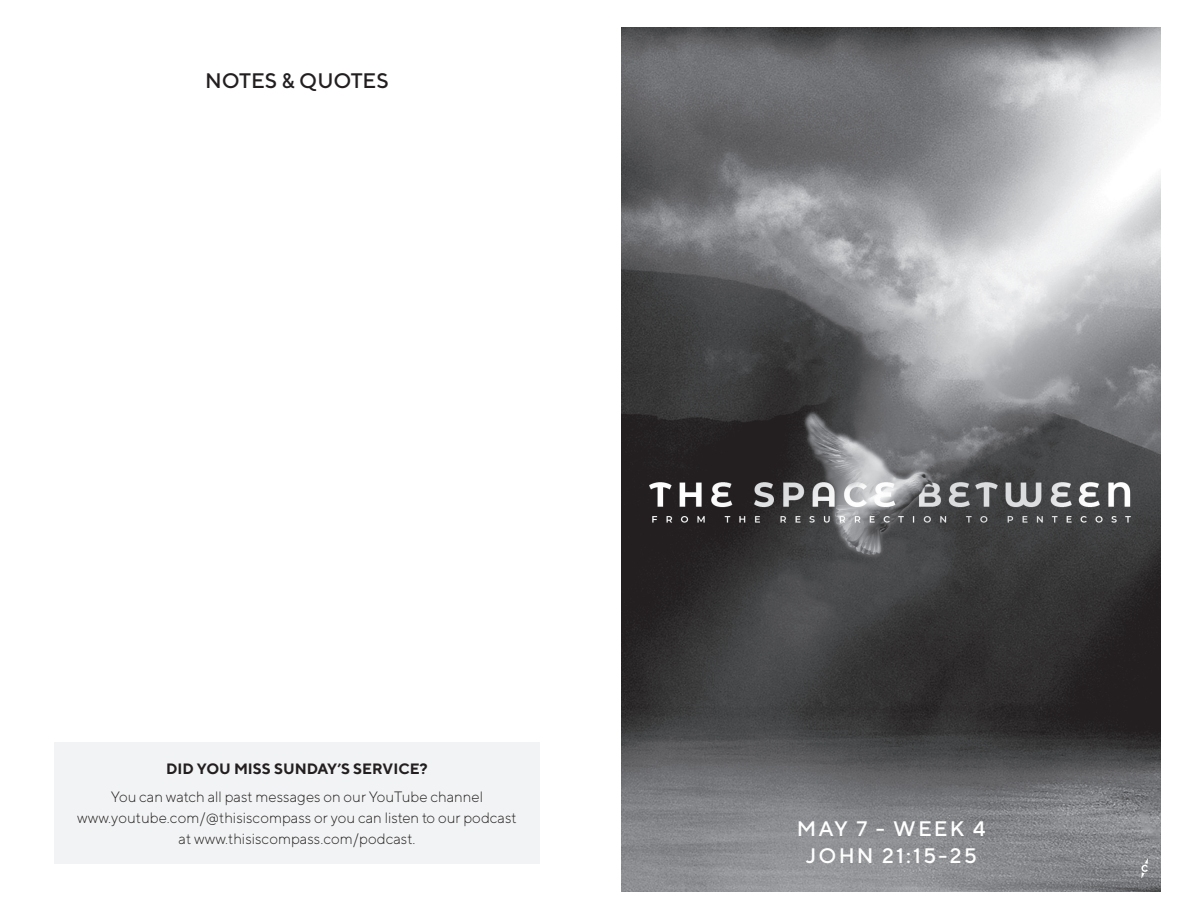
<style>
.page{position:relative;width:1188px;height:918px;background:#fff}
.page>*{position:absolute;margin:0;border:0;box-sizing:border-box;transform-origin:0 0}
.t1{font:500 21px/26.8px "TT Norms";letter-spacing:.1em;color:#fff;text-align:center}
.t2{font:500 21px "TT Norms";color:#231f20}
.t3{font:300 15px/21px "TT Norms";color:#231f20;text-align:center}
.t4{font:700 15px "TT Norms";color:#231f20}
</style>
<div class="page">
<img style="left:621px;top:28px;width:540px;height:864px">
<div style="left:54px;top:742px;width:486px;height:122px;background:#f2f3f4"></div>
<svg style="left:1141px;top:858px;width:7px;height:21px"></svg>
<h1 class="t2" style="left:205px;top:68px;width:185px">NOTES &amp; QUOTES</h1>
<p class="t4" style="left:166px;top:759px;width:263px">DID YOU MISS SUNDAY’S SERVICE?</p>
<p class="t3" style="left:77px;top:786px;width:441px">You can watch all past messages on our YouTube channel www.youtube.com/@thisiscompass or you can listen to our podcast at www.thisiscompass.com/podcast.</p>
<h1 class="t1" style="left:797px;top:815px;width:190px">MAY 7 - WEEK 4<br>JOHN 21:15-25</h1>
</div>
